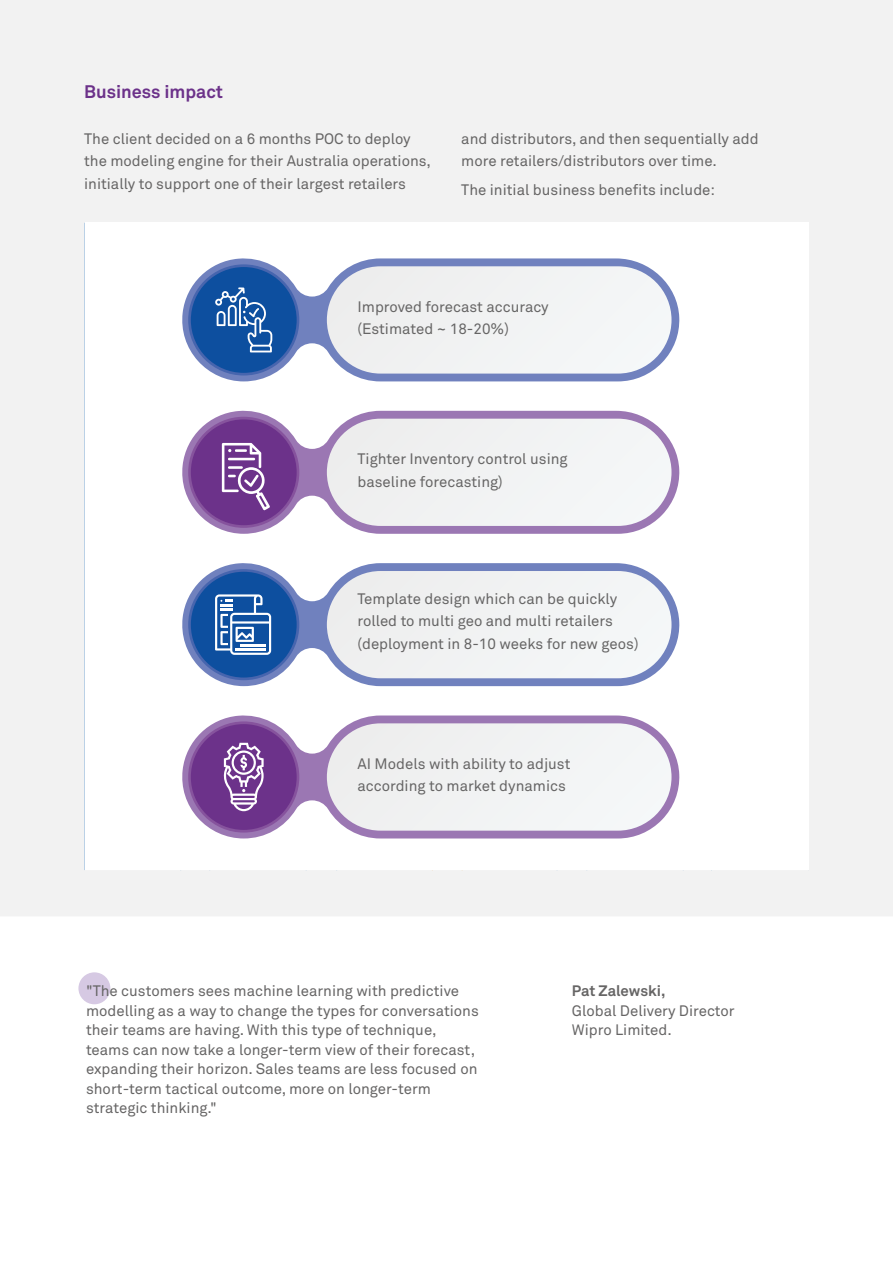
<style>
.page{position:relative;width:893px;height:1263px;background:#fff}
.page>*{position:absolute;margin:0;border:0;box-sizing:border-box;transform-origin:0 0}
.t1{font:700 18px "Wipro Akkurat";color:#6c328a}
.t2{font:15px/22.5px "Wipro Akkurat";color:#666565}
.t3{font:700 15px "Wipro Akkurat";letter-spacing:-.005em;color:#666565}
</style>
<div class="page">
<div style="left:78px;top:972px;width:32px;height:32px;background:#d6c9e3;border-radius:50%"></div>
<div style="left:0;top:0;width:893px;height:916px;background:#f2f2f2"></div>
<div style="left:85px;top:223px;width:723px;height:647px;background:#fff"></div>
<svg style="left:182px;top:258px;width:498px;height:123px;fill:#7081be"></svg>
<div style="left:327px;top:266px;width:344px;height:108px;background:#f1f2f3;border-radius:54px"></div>
<svg style="left:188px;top:264px;width:111px;height:111px;background:#4373b3"></svg>
<svg style="left:182px;top:410px;width:498px;height:124px"></svg>
<div style="left:327px;top:419px;width:344px;height:107px;background:#f1f2f3;border-radius:54px"></div>
<svg style="left:188px;top:417px;width:111px;height:111px;background:#8c5fa4"></svg>
<svg style="left:182px;top:563px;width:498px;height:123px;fill:#7081be"></svg>
<div style="left:327px;top:571px;width:344px;height:107px;background:#f1f2f3;border-radius:54px"></div>
<svg style="left:188px;top:569px;width:111px;height:111px"></svg>
<svg style="left:182px;top:715px;width:498px;height:123px;fill:#9b77b3"></svg>
<div style="left:327px;top:723px;width:344px;height:108px;background:#f1f2f3;border-radius:54px"></div>
<svg style="left:188px;top:721px;width:111px;height:111px;background:#8d60a4"></svg>
<p class="t1" style="left:84px;top:80px;width:140px">Business impact</p>
<p class="t2" style="left:84px;top:127px;width:348px">The client decided on a 6 months POC to deploy the modeling engine for their Australia operations, initially to support one of their largest retailers</p>
<p class="t2" style="left:461px;top:127px;width:299px">and distributors, and then sequentially add more retailers/distributors over time.</p>
<p class="t2" style="left:461px;top:178px;width:255px">The initial business benefits include:</p>
<p class="t2" style="left:357px;top:295px;width:193px">Improved forecast accuracy (Estimated ~ 18-20%)</p>
<p class="t2" style="left:357px;top:448px;width:212px">Tighter Inventory control using baseline forecasting)</p>
<p class="t2" style="left:357px;top:587px;width:283px">Template design which can be quickly rolled to multi geo and multi retailers (deployment in 8-10 weeks for new geos)</p>
<p class="t2" style="left:357px;top:752px;width:214px">AI Models with ability to adjust according to market dynamics</p>
<p class="t2" style="left:86px;top:981px;width:394px;line-height:19.5px">"The customers sees machine learning with predictive modelling as a way to change the types for conversations their teams are having. With this type of technique, teams can now take a longer-term view of their forecast, expanding their horizon. Sales teams are less focused on short-term tactical outcome, more on longer-term strategic thinking."</p>
<p class="t3" style="left:572px;top:982px;width:95px">Pat Zalewski,</p>
<p class="t2" style="left:572px;top:1001px;width:164px;line-height:19.5px">Global Delivery Director<br>Wipro Limited.</p>
</div>
